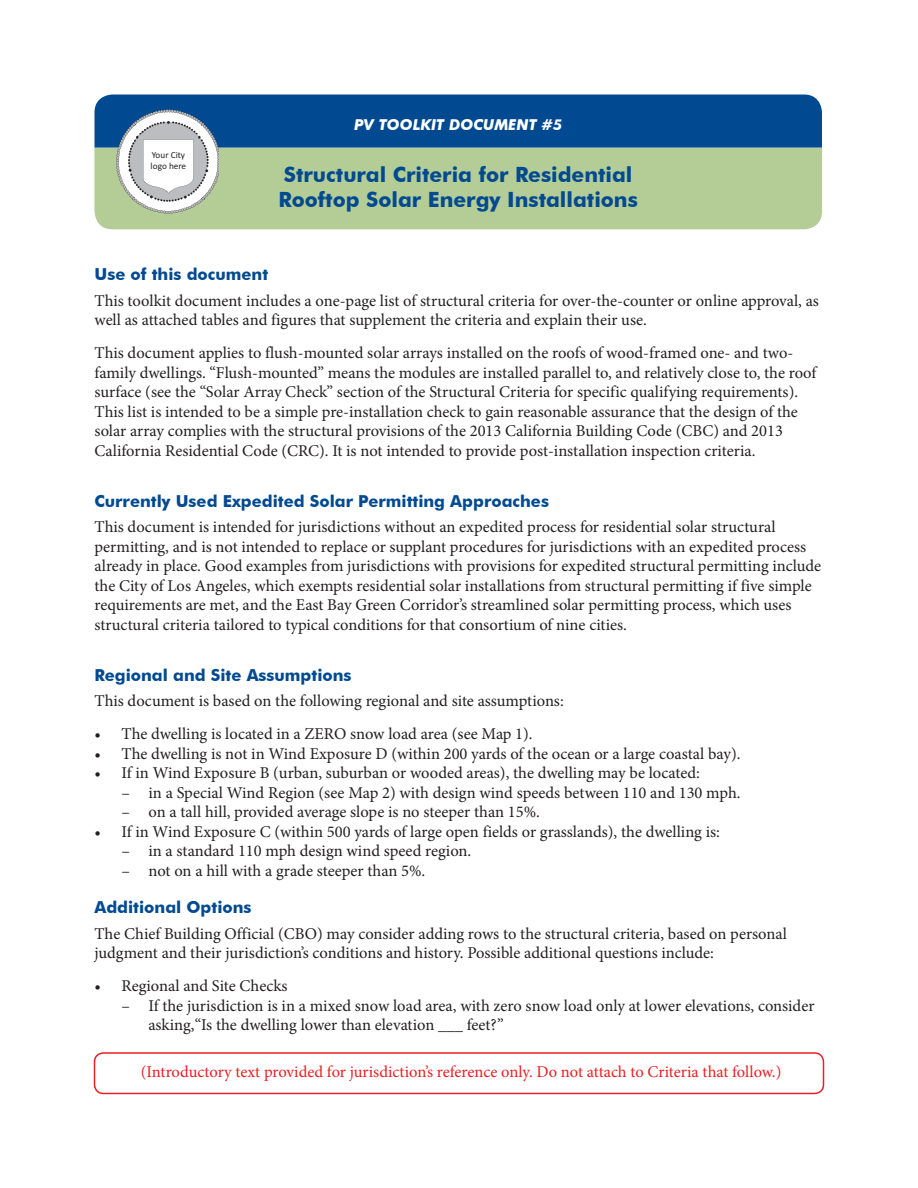
<style>
.page{position:relative;width:918px;height:1188px;background:#fff}
.page>*{position:absolute;margin:0;border:0;box-sizing:border-box;transform-origin:0 0}
.t1{font:700 21px/25.2px "Futura BT";color:#014a91}
.t2{font:16.5px/19.5px "Minion Pro";color:#231f20}
.t3{font:700 16.5px "Futura BT";color:#014a91}
.t4{font:16.5px "Minion Pro";color:#ee1d23}
.t5{font:italic 700 15px "Futura BT";color:#fff}
.t6{font:9.3px/11.1px "Calibri";color:#231f20}
</style>
<div class="page">
<div style="left:94px;top:214px;width:728px;height:15px;background:#b4cc95"></div>
<svg style="left:94px;top:94px;width:728px;height:120px;background:#6f989b"></svg>
<div style="left:94px;top:1052px;width:730px;height:42px;border:2px solid #ee1d23;border-radius:9px"></div>
<p class="t6" style="left:151px;top:149px;width:37px">Your City logo here</p>
<p class="t5" style="left:354px;top:116px;width:209px">PV TOOLKIT DOCUMENT #5</p>
<p class="t1" style="left:279px;top:162px;width:361px">Structural Criteria for Residential<br>Rooftop Solar Energy Installations</p>
<p class="t3" style="left:94px;top:264px;width:175px">Use of this document</p>
<p class="t2" style="left:94px;top:291px;width:726px">This toolkit document includes a one-page list of structural criteria for over-the-counter or online approval, as well as attached tables and figures that supplement the criteria and explain their use.</p>
<p class="t2" style="left:94px;top:343px;width:723px">This document applies to flush-mounted solar arrays installed on the roofs of wood-framed one- and two&shy;family dwellings. “Flush-mounted” means the modules are installed parallel to, and relatively close to, the roof surface (see the “Solar Array Check” section of the Structural Criteria for specific qualifying requirements).<br>This list is intended to be a simple pre-installation check to gain reasonable assurance that the design of the solar array complies with the structural provisions of the 2013 California Building Code (CBC) and 2013<br>California Residential Code (CRC). It is not intended to provide post-installation inspection criteria.</p>
<p class="t3" style="left:94px;top:491px;width:456px">Currently Used Expedited Solar Permitting Approaches</p>
<p class="t2" style="left:94px;top:517px;width:728px">This document is intended for jurisdictions without an expedited process for residential solar structural permitting, and is not intended to replace or supplant procedures for jurisdictions with an expedited process already in place. Good examples from jurisdictions with provisions for expedited structural permitting include the City of Los Angeles, which exempts residential solar installations from structural permitting if five simple requirements are met, and the East Bay Green Corridor’s streamlined solar permitting process, which uses structural criteria tailored to typical conditions for that consortium of nine cities.</p>
<p class="t3" style="left:94px;top:665px;width:259px">Regional and Site Assumptions</p>
<p class="t2" style="left:94px;top:691px;width:471px">This document is based on the following regional and site assumptions:</p>
<p class="t2" style="left:94px;top:724px;width:440px">• The dwelling is located in a ZERO snow load area (see Map 1).</p>
<p class="t2" style="left:94px;top:744px;width:648px">• The dwelling is not in Wind Exposure D (within 200 yards of the ocean or a large coastal bay).</p>
<p class="t2" style="left:94px;top:763px;width:607px">• If in Wind Exposure B (urban, suburban or wooded areas), the dwelling may be located:</p>
<p class="t2" style="left:121px;top:783px;width:621px">– in a Special Wind Region (see Map 2) with design wind speeds between 110 and 130 mph.</p>
<p class="t2" style="left:121px;top:802px;width:420px">– on a tall hill, provided average slope is no steeper than 15%.</p>
<p class="t2" style="left:94px;top:822px;width:627px">• If in Wind Exposure C (within 500 yards of large open fields or grasslands), the dwelling is:</p>
<p class="t2" style="left:121px;top:841px;width:351px">– in a standard 110 mph design wind speed region.</p>
<p class="t2" style="left:121px;top:861px;width:305px">– not on a hill with a grade steeper than 5%.</p>
<p class="t3" style="left:94px;top:897px;width:159px">Additional Options</p>
<p class="t2" style="left:94px;top:924px;width:694px">The Chief Building Official (CBO) may consider adding rows to the structural criteria, based on personal judgment and their jurisdiction’s conditions and history. Possible additional questions include:</p>
<p class="t2" style="left:94px;top:976px;width:195px">• Regional and Site Checks</p>
<p class="t2" style="left:148px;top:996px;width:668px;text-indent:-27px">– If the jurisdiction is in a mixed snow load area, with zero snow load only at lower elevations, consider asking,“Is the dwelling lower than elevation ___ feet?”</p>
<p class="t4" style="left:141px;top:1061px;width:642px">(Introductory text provided for jurisdiction’s reference only. Do not attach to Criteria that follow.)</p>
</div>
